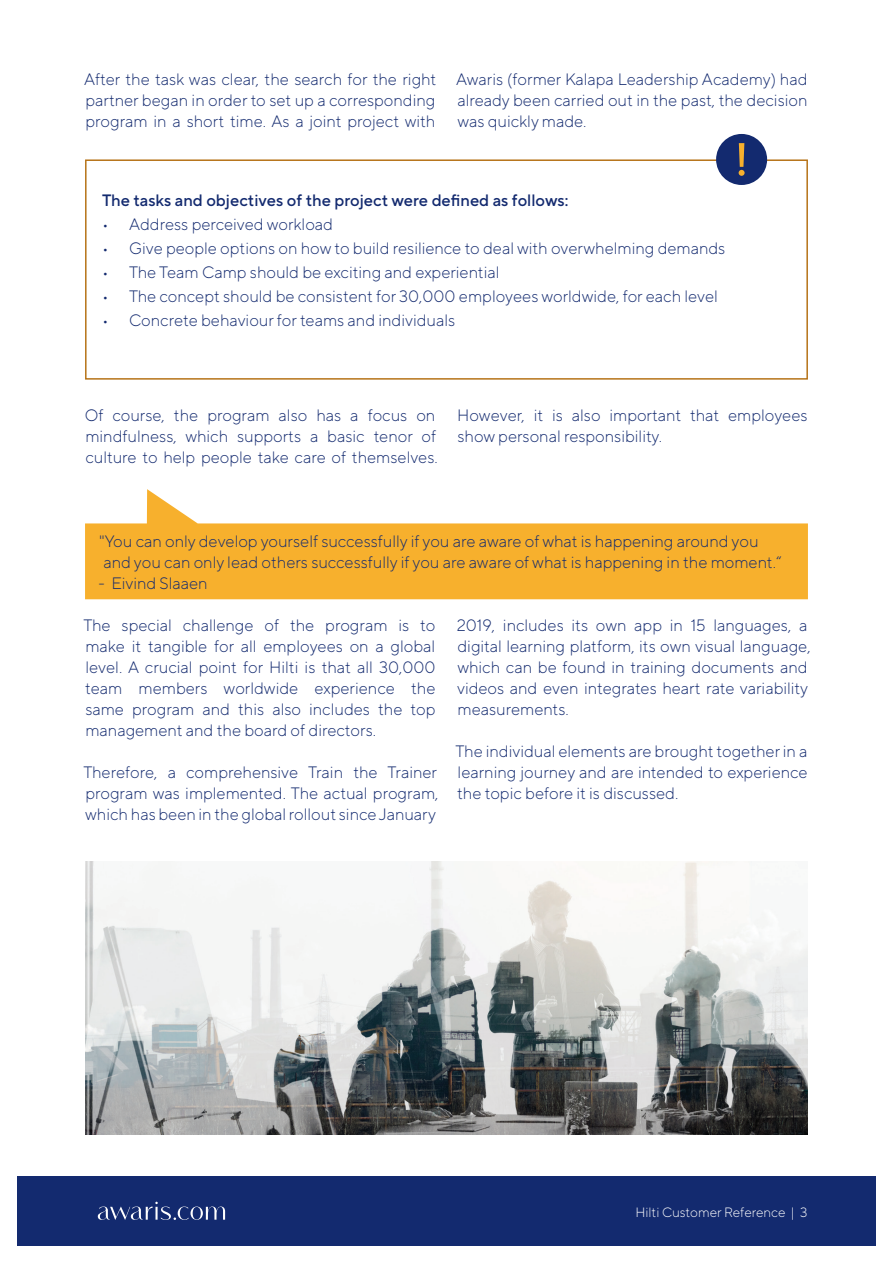
<style>
.page{position:relative;width:893px;height:1263px;background:#fff}
.page>*{position:absolute;margin:0;border:0;box-sizing:border-box;transform-origin:0 0}
.t1{font:300 16.5px/21px "TT Norms Pro";color:#132a6f;text-align:justify}
.t2{font:500 16.5px "TT Norms Pro";color:#132a6f}
.t3{font:300 13.5px "TT Norms Pro";color:#fff}
</style>
<div class="page">
<div style="left:17px;top:1177px;width:859px;height:69px;background:#132a6f"></div>
<svg style="left:98px;top:1202px;width:127px;height:18px"></svg>
<div style="left:85px;top:159px;width:723px;height:221px;border:2px solid #b67318"></div>
<svg style="left:85px;top:489px;width:723px;height:110px;fill:#f7b02d"></svg>
<div style="left:716px;top:134px;width:51px;height:51px;background:#132a6f;border-radius:50%"></div>
<svg style="left:739px;top:143px;width:6px;height:33px"></svg>
<img style="left:85px;top:862px;width:723px;height:273px">
<p class="t1" style="left:84px;top:67px;width:354px">After the task was clear, the search for the right partner began in order to set up a corresponding program in a short time. As a joint project with</p>
<p class="t1" style="left:456px;top:67px;width:353px">Awaris (former Kalapa Leadership Academy) had already been carried out in the past, the decision was quickly made.</p>
<p class="t2" style="left:102px;top:188px;width:468px">The tasks and objectives of the project were defined as follows:</p>
<p class="t1" style="left:102px;top:212px;width:233px">• Address perceived workload</p>
<p class="t1" style="left:102px;top:236px;width:625px">• Give people options on how to build resilience to deal with overwhelming demands</p>
<p class="t1" style="left:102px;top:260px;width:399px">• The Team Camp should be exciting and experiential</p>
<p class="t1" style="left:102px;top:284px;width:617px">• The concept should be consistent for 30,000 employees worldwide, for each level</p>
<p class="t1" style="left:102px;top:308px;width:355px">• Concrete behaviour for teams and individuals</p>
<p class="t1" style="left:85px;top:403px;width:354px;text-align:left">Of course, the program also has a focus on mindfulness, which supports a basic tenor of culture to help people take care of themselves.</p>
<p class="t1" style="left:457px;top:403px;width:352px">However, it is also important that employees show personal responsibility.</p>
<p class="t1" style="left:99px;top:529px;width:684px">"You can only develop yourself successfully if you are aware of what is happening around you and you can only lead others successfully if you are aware of what is happening in the moment.“</p>
<p class="t1" style="left:98px;top:571px;width:111px">- Eivind Slaaen</p>
<p class="t1" style="left:83px;top:613px;width:354px">The special challenge of the program is to make it tangible for all employees on a global level. A crucial point for Hilti is that all 30,000 team members worldwide experience the same program and this also includes the top management and the board of directors.</p>
<p class="t1" style="left:83px;top:760px;width:357px">Therefore, a comprehensive Train the Trainer program was implemented. The actual program, which has been in the global rollout since January</p>
<p class="t1" style="left:457px;top:613px;width:355px;text-align:left">2019, includes its own app in 15 languages, a digital learning platform, its own visual language, which can be found in training documents and videos and even integrates heart rate variability measurements.</p>
<p class="t1" style="left:455px;top:739px;width:354px">The individual elements are brought together in a learning journey and are intended to experience the topic before it is discussed.</p>
<p class="t3" style="left:635px;top:1203px;width:174px">Hilti Customer Reference | 3</p>
</div>
